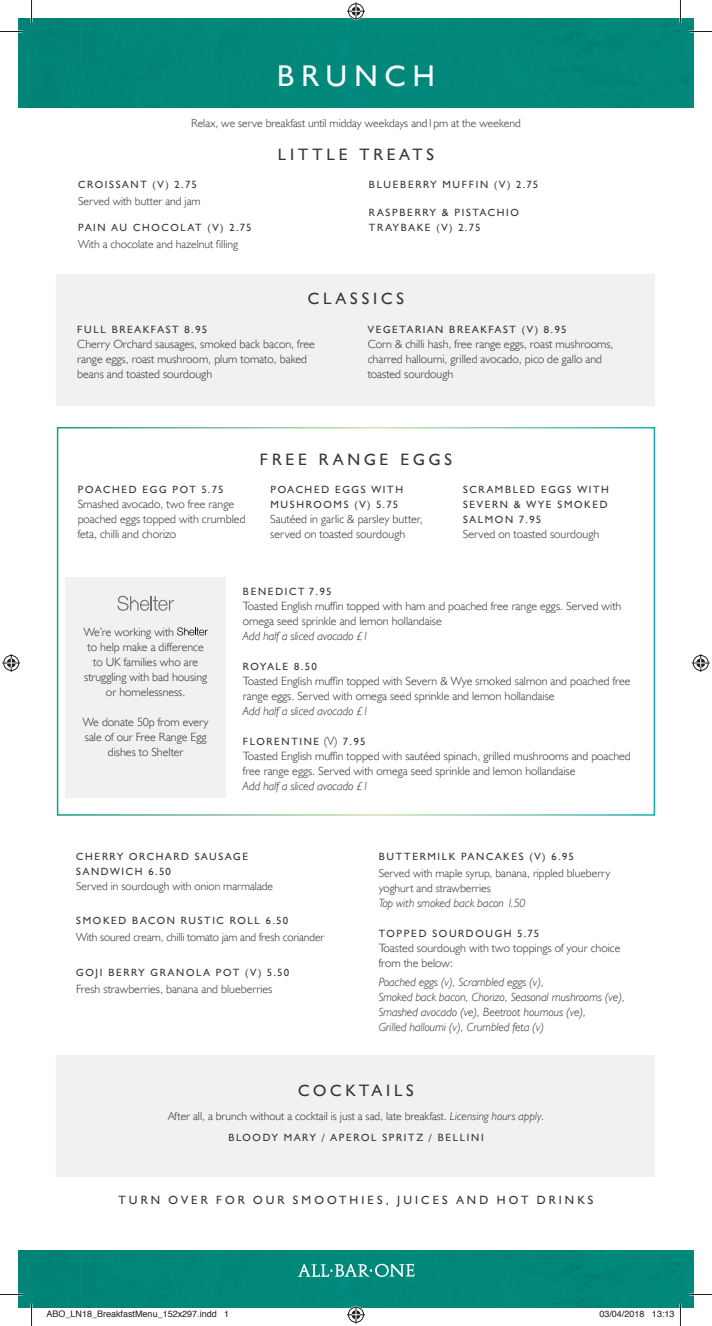
<style>
.page{position:relative;width:712px;height:1326px;background:#fff}
.page>*{position:absolute;margin:0;border:0;box-sizing:border-box;transform-origin:0 0}
.t1{font:30px "Humanist 521 BT";letter-spacing:.235em;color:#fff}
.t2{font:16.5px "Humanist 521 BT";letter-spacing:.235em;color:#393535}
.t3{font:300 12px/15px "Humanist 521 BT";color:#393535}
.t4{font:italic 300 12px/15px "Humanist 521 BT";color:#393535}
.t5{font:12px "Humanist 521 BT";letter-spacing:.255em;color:#393535}
.t6{font:300 11.7px/15px "Humanist 521 BT";color:#393535}
.t7{font:10.5px/15px "Humanist 521 BT";letter-spacing:.16em;color:#393535}
.t8{font:9px "Helvetica";color:#241f1f}
.s1{font-weight:300;font-size:12px}
.s2{font-style:italic}
</style>
<div class="page">
<div style="left:19px;top:1251px;width:674px;height:56px;background:#01877a"></div>
<svg style="left:297px;top:1264px;width:117px;height:13px;background:#4daba2"></svg>
<div style="left:19px;top:19px;width:674px;height:89px;background:#01877a"></div>
<div style="left:57px;top:274px;width:598px;height:131px;background:#f2f0f0"></div>
<div style="left:66px;top:577px;width:160px;height:220px;background:#f2f0f0"></div>
<svg style="left:177px;top:627px;width:31px;height:8px"></svg>
<svg style="left:117px;top:596px;width:57px;height:15px"></svg>
<div style="left:57px;top:427px;width:598px;height:389px;border:2px solid #fff"></div>
<div style="left:57px;top:1055px;width:598px;height:121px;background:#f2f0f0"></div>
<hr style="left:0;top:1293px;width:22px;height:2px;background:#fff">
<hr style="left:689px;top:1293px;width:22px;height:2px;background:#fff">
<hr style="left:679px;top:0;width:2px;height:22px;background:#fff">
<hr style="left:679px;top:1303px;width:2px;height:23px;background:#fff">
<svg style="left:0;top:31px;width:22px;height:1px"></svg>
<svg style="left:689px;top:31px;width:22px;height:1px"></svg>
<svg style="left:0;top:1294px;width:22px;height:1px"></svg>
<svg style="left:689px;top:1294px;width:22px;height:1px"></svg>
<svg style="left:31px;top:0;width:1px;height:22px"></svg>
<svg style="left:31px;top:1303px;width:1px;height:23px"></svg>
<svg style="left:680px;top:0;width:1px;height:22px"></svg>
<svg style="left:680px;top:1303px;width:1px;height:23px"></svg>
<svg style="left:347px;top:2px;width:18px;height:18px"></svg>
<svg style="left:347px;top:1306px;width:18px;height:18px"></svg>
<svg style="left:2px;top:654px;width:18px;height:18px"></svg>
<svg style="left:691px;top:654px;width:18px;height:18px"></svg>
<h1 class="t1" style="left:277px;top:57px;width:159px">BRUNCH</h1>
<p class="t6" style="left:191px;top:116px;width:331px">Relax, we serve breakfast until midday weekdays and1pm at the weekend</p>
<p class="t7" style="left:78px;top:177px;width:120px">CROISSANT (V) 2.75</p>
<p class="t6" style="left:78px;top:194px;width:124px">Served with butter and jam</p>
<p class="t7" style="left:78px;top:220px;width:174px">PAIN AU CHOCOLAT (V) 2.75</p>
<p class="t6" style="left:78px;top:236px;width:161px">With a chocolate and hazelnut filling</p>
<h2 class="t2" style="left:278px;top:144px;width:158px">LITTLE TREATS</h2>
<p class="t7" style="left:369px;top:177px;width:170px">BLUEBERRY MUFFIN (V) 2.75</p>
<p class="t7" style="left:369px;top:205px;width:151px">RASPBERRY &amp; PISTACHIO<br>TRAYBAKE (V) 2.75</p>
<h2 class="t2" style="left:308px;top:289px;width:98px">CLASSICS</h2>
<p class="t7" style="left:77px;top:322px;width:131px">FULL BREAKFAST 8.95</p>
<p class="t3" style="left:77px;top:337px;width:239px">Cherry Orchard sausages, smoked back bacon, free range eggs, roast mushroom, plum tomato, baked beans and toasted sourdough</p>
<p class="t7" style="left:367px;top:322px;width:200px">VEGETARIAN BREAKFAST (V) 8.95</p>
<p class="t3" style="left:367px;top:337px;width:247px">Corn &amp; chilli hash, free range eggs, roast mushrooms, charred halloumi, grilled avocado, pico de gallo and toasted sourdough</p>
<p class="t7" style="left:78px;top:482px;width:147px">POACHED EGG POT 5.75</p>
<p class="t3" style="left:78px;top:496px;width:169px">Smashed avocado, two free range poached eggs topped with crumbled feta, chilli and chorizo</p>
<h2 class="t2" style="left:260px;top:449px;width:193px">FREE RANGE EGGS</h2>
<p class="t7" style="left:270px;top:482px;width:134px">POACHED EGGS WITH<br>MUSHROOMS (V) 5.75</p>
<p class="t3" style="left:270px;top:511px;width:154px">Sautéed in garlic &amp; parsley butter, served on toasted sourdough</p>
<p class="t7" style="left:463px;top:482px;width:147px">SCRAMBLED EGGS WITH<br>SEVERN &amp; WYE SMOKED<br>SALMON 7.95</p>
<p class="t3" style="left:463px;top:526px;width:138px">Served on toasted sourdough</p>
<p class="t3" style="left:84px;top:624px;width:92px">We’re working with</p>
<p class="t3" style="left:88px;top:639px;width:118px">to help make a difference</p>
<p class="t3" style="left:93px;top:654px;width:106px">to UK families who are</p>
<p class="t3" style="left:84px;top:669px;width:124px">struggling with bad housing</p>
<p class="t3" style="left:106px;top:684px;width:81px">or homelessness.</p>
<p class="t3" style="left:83px;top:714px;width:127px;text-align:center">We donate 50p from every sale of our Free Range Egg dishes to Shelter</p>
<p class="t7" style="left:243px;top:584px;width:90px">BENEDICT 7.95</p>
<p class="t3" style="left:243px;top:598px;width:380px">Toasted English muffin topped with ham and poached free range eggs. Served with omega seed sprinkle and lemon hollandaise</p>
<p class="t4" style="left:243px;top:628px;width:127px">Add half a sliced avocado £1</p>
<p class="t7" style="left:243px;top:659px;width:75px">ROYALE 8.50</p>
<p class="t3" style="left:243px;top:673px;width:389px">Toasted English muffin topped with Severn &amp; Wye smoked salmon and poached free range eggs. Served with omega seed sprinkle and lemon hollandaise</p>
<p class="t4" style="left:243px;top:703px;width:127px">Add half a sliced avocado £1</p>
<p class="t7" style="left:243px;top:734px;width:124px">FLORENTINE <span class="s1">(V)</span> 7.95</p>
<p class="t3" style="left:243px;top:748px;width:389px">Toasted English muffin topped with sautéed spinach, grilled mushrooms and poached free range eggs. Served with omega seed sprinkle and lemon hollandaise</p>
<p class="t4" style="left:243px;top:778px;width:127px">Add half a sliced avocado £1</p>
<p class="t7" style="left:76px;top:849px;width:173px">CHERRY ORCHARD SAUSAGE<br>SANDWICH 6.50</p>
<p class="t6" style="left:76px;top:878px;width:198px">Served in sourdough with onion marmalade</p>
<p class="t7" style="left:76px;top:913px;width:213px">SMOKED BACON RUSTIC ROLL 6.50</p>
<p class="t6" style="left:76px;top:930px;width:250px">With soured cream, chilli tomato jam and fresh coriander</p>
<p class="t7" style="left:76px;top:964px;width:214px">GOJI BERRY GRANOLA POT (V) 5.50</p>
<p class="t3" style="left:76px;top:981px;width:198px">Fresh strawberries, banana and blueberries</p>
<p class="t7" style="left:378px;top:849px;width:196px">BUTTERMILK PANCAKES (V) 6.95</p>
<p class="t6" style="left:378px;top:865px;width:233px">Served with maple syrup, banana, rippled blueberry yoghurt and strawberries</p>
<p class="t4" style="left:378px;top:895px;width:148px">Top with smoked back bacon 1.50</p>
<p class="t7" style="left:378px;top:926px;width:162px">TOPPED SOURDOUGH 5.75</p>
<p class="t3" style="left:378px;top:940px;width:243px">Toasted sourdough with two toppings of your choice from the below:</p>
<p class="t4" style="left:378px;top:974px;width:248px">Poached eggs (v), Scrambled eggs (v),<br>Smoked back bacon, Chorizo, Seasonal mushrooms (ve), Smashed avocado (ve), Beetroot houmous (ve),<br>Grilled halloumi (v), Crumbled feta (v)</p>
<h2 class="t2" style="left:298px;top:1080px;width:117px">COCKTAILS</h2>
<p class="t6" style="left:168px;top:1108px;width:377px">After all, a brunch without a cocktail is just a sad, late breakfast. <span class="s2">Licensing hours apply</span>.</p>
<p class="t7" style="left:228px;top:1129px;width:257px">BLOODY MARY / APEROL SPRITZ / BELLINI</p>
<p class="t5" style="left:119px;top:1192px;width:476px">TURN OVER FOR OUR SMOOTHIES, JUICES AND HOT DRINKS</p>
<p class="t8" style="left:46px;top:1307px;width:184px">ABO_LN18_BreakfastMenu_152x297.indd 1</p>
<p class="t8" style="left:599px;top:1307px;width:77px">03/04/2018 13:13</p>
</div>
